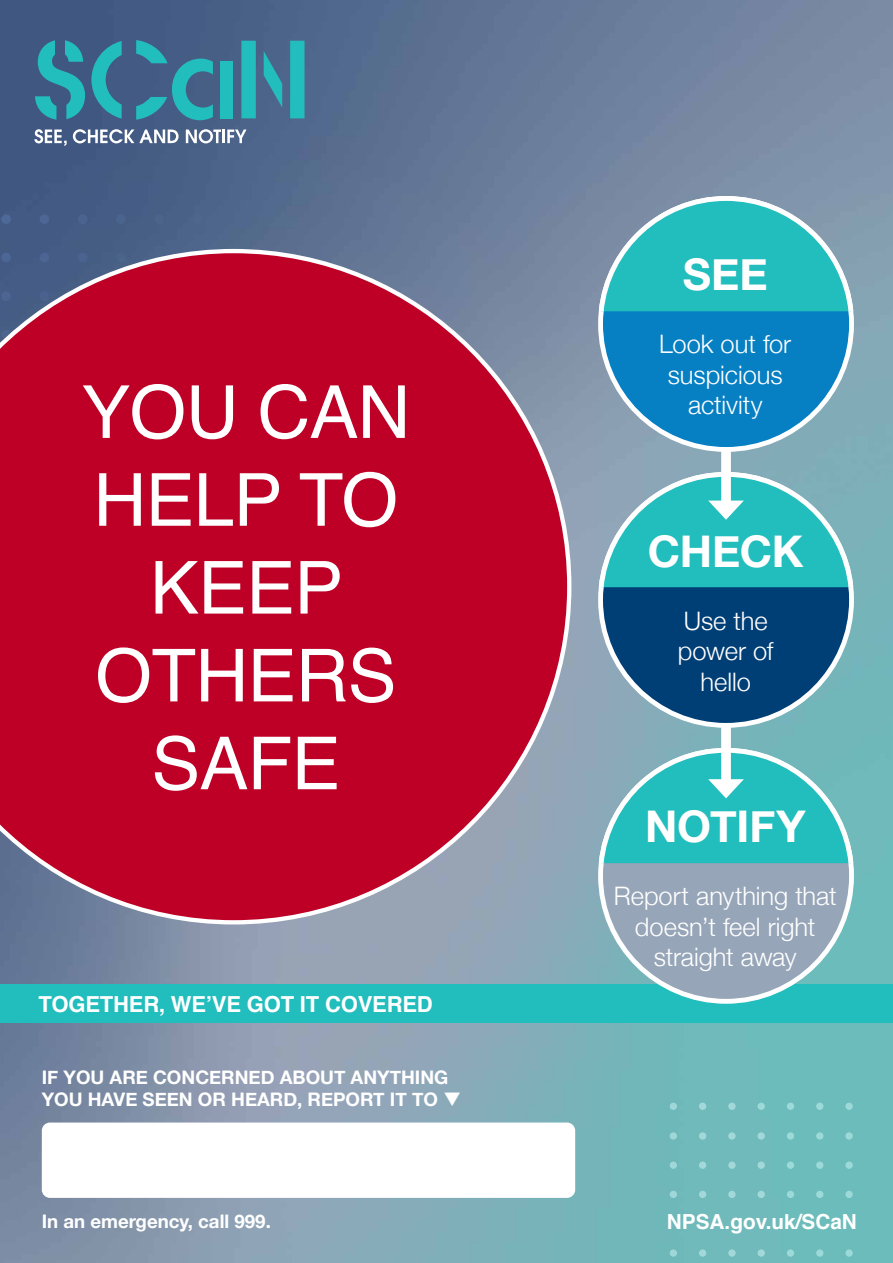
<style>
.page{position:relative;width:893px;height:1263px;background:#fff}
.page>*{position:absolute;margin:0;border:0;box-sizing:border-box;transform-origin:0 0}
.t1{font:73.2px/87.8px "Helvetica";letter-spacing:-.01em;color:#fff;text-align:center}
.t2{font:700 43.65px "Helvetica Neue";letter-spacing:-.005em;color:#fff}
.t3{font:300 25.5px/30.3px "Helvetica Neue";color:#fff;text-align:center}
.t4{font:700 22.05px "Helvetica";letter-spacing:-.01em;color:#fff}
.t5{font:700 20.7px "Helvetica";color:#fff}
.t6{font:700 18.6px/22.4px "Helvetica Neue";color:#fff}
</style>
<div class="page">
<img style="left:0;top:0;width:893px;height:1263px">
<div style="left:1px;top:214px;width:10px;height:10px;background:#4e6999;border-radius:50%"></div>
<div style="left:78px;top:214px;width:10px;height:10px;background:#4a6491;border-radius:50%"></div>
<div style="left:155px;top:214px;width:9px;height:10px;background:#4a648b;border-radius:50%"></div>
<div style="left:40px;top:214px;width:9px;height:10px;background:#4c6795;border-radius:50%"></div>
<div style="left:116px;top:214px;width:10px;height:10px;background:#4a648d;border-radius:50%"></div>
<div style="left:193px;top:214px;width:10px;height:10px;background:#4d668c;border-radius:50%"></div>
<div style="left:231px;top:214px;width:10px;height:10px;background:#50688e;border-radius:50%"></div>
<div style="left:220px;top:61px;width:13px;height:57px;background:#22bdbd"></div>
<svg style="left:91px;top:41px;width:31px;height:78px;background:#32889e"></svg>
<svg style="left:136px;top:40px;width:77px;height:80px;background:#387d98"></svg>
<svg style="left:35px;top:40px;width:50px;height:80px;background:#31879d"></svg>
<svg style="left:290px;top:41px;width:15px;height:77px"></svg>
<svg style="left:264px;top:51px;width:18px;height:57px"></svg>
<svg style="left:241px;top:41px;width:15px;height:77px"></svg>
<svg style="left:34px;top:129px;width:33px;height:17px"></svg>
<svg style="left:73px;top:129px;width:106px;height:14px"></svg>
<svg style="left:186px;top:129px;width:60px;height:14px"></svg>
<div style="left:0;top:985px;width:893px;height:38px;background:#22bdbd"></div>
<div style="left:42px;top:1122px;width:533px;height:76px;background:#fff;border-radius:8px"></div>
<div style="left:670px;top:1161px;width:7px;height:8px;background:#9fd7d8;border-radius:50%"></div>
<svg style="left:728px;top:1161px;width:8px;height:8px"></svg>
<div style="left:787px;top:1161px;width:7px;height:8px;background:#9cd9d9;border-radius:50%"></div>
<div style="left:699px;top:1161px;width:7px;height:8px;background:#a2d8d9;border-radius:50%"></div>
<div style="left:758px;top:1161px;width:7px;height:8px;background:#a2d8d9;border-radius:50%"></div>
<div style="left:816px;top:1161px;width:7px;height:8px;background:#9cd9d9;border-radius:50%"></div>
<svg style="left:845px;top:1161px;width:8px;height:8px"></svg>
<div style="left:670px;top:1102px;width:7px;height:8px;background:#9fd7d8;border-radius:50%"></div>
<div style="left:728px;top:1102px;width:8px;height:8px;background:#a2d8d9;border-radius:50%"></div>
<svg style="left:787px;top:1102px;width:7px;height:8px"></svg>
<div style="left:699px;top:1102px;width:7px;height:8px;background:#a2d8d9;border-radius:50%"></div>
<div style="left:758px;top:1102px;width:7px;height:8px;background:#9cd9d9;border-radius:50%"></div>
<div style="left:816px;top:1102px;width:7px;height:8px;background:#9cd9d9;border-radius:50%"></div>
<div style="left:845px;top:1102px;width:8px;height:8px;background:#9cd9d9;border-radius:50%"></div>
<div style="left:670px;top:1249px;width:7px;height:8px;background:#9fd7d8;border-radius:50%"></div>
<svg style="left:728px;top:1249px;width:8px;height:8px"></svg>
<div style="left:787px;top:1249px;width:7px;height:8px;background:#9cd9d9;border-radius:50%"></div>
<div style="left:699px;top:1249px;width:7px;height:8px;background:#a2d8d9;border-radius:50%"></div>
<div style="left:758px;top:1249px;width:7px;height:8px;background:#a2d8d9;border-radius:50%"></div>
<div style="left:816px;top:1249px;width:7px;height:8px;background:#9cd9d9;border-radius:50%"></div>
<svg style="left:845px;top:1249px;width:8px;height:8px"></svg>
<div style="left:670px;top:1191px;width:7px;height:7px;background:#9fd7d8;border-radius:50%"></div>
<div style="left:728px;top:1191px;width:8px;height:7px;background:#a2d8d9;border-radius:50%"></div>
<div style="left:787px;top:1191px;width:7px;height:7px;background:#9cd9d9;border-radius:50%"></div>
<div style="left:699px;top:1191px;width:7px;height:7px;background:#a2d8d9;border-radius:50%"></div>
<div style="left:758px;top:1191px;width:7px;height:7px;background:#a2d8d9;border-radius:50%"></div>
<div style="left:816px;top:1191px;width:7px;height:7px;background:#9cd9d9;border-radius:50%"></div>
<div style="left:845px;top:1191px;width:8px;height:7px;background:#9cd9d9;border-radius:50%"></div>
<div style="left:670px;top:1132px;width:7px;height:7px;background:#9fd7d8;border-radius:50%"></div>
<svg style="left:728px;top:1132px;width:8px;height:7px"></svg>
<div style="left:787px;top:1132px;width:7px;height:7px;background:#9cd9d9;border-radius:50%"></div>
<div style="left:699px;top:1132px;width:7px;height:7px;background:#a2d8d9;border-radius:50%"></div>
<div style="left:758px;top:1132px;width:7px;height:7px;background:#a2d8d9;border-radius:50%"></div>
<div style="left:816px;top:1132px;width:7px;height:7px;background:#9cd9d9;border-radius:50%"></div>
<svg style="left:845px;top:1132px;width:8px;height:7px"></svg>
<svg style="left:0;top:249px;width:571px;height:675px;background:#b41b3f"></svg>
<div style="left:601px;top:198px;width:250px;height:251px;background:#0680c3;border-radius:50%"></div>
<svg style="left:596px;top:194px;width:260px;height:123px;background:#45b3bc"></svg>
<div style="left:601px;top:474px;width:250px;height:251px;background:#003f76;border-radius:50%"></div>
<div style="left:721px;top:448px;width:10px;height:60px;background:#fff"></div>
<svg style="left:596px;top:469px;width:260px;height:123px;background:#4bb8be"></svg>
<div style="left:601px;top:750px;width:250px;height:251px;background:#96a5b8;border-radius:50%"></div>
<div style="left:721px;top:727px;width:10px;height:60px;background:#fff"></div>
<svg style="left:596px;top:745px;width:260px;height:123px;background:#4ebec1"></svg>
<h1 class="t1" style="left:81px;top:371px;width:331px">YOU CAN<br>HELP TO<br>KEEP<br>OTHERS<br>SAFE</h1>
<p class="t4" style="left:39px;top:986px;width:396px">TOGETHER, WE’VE GOT IT COVERED</p>
<p class="t6" style="left:42px;top:1066px;width:421px">IF YOU ARE CONCERNED ABOUT ANYTHING<br>YOU HAVE SEEN OR HEARD, REPORT IT TO ❑</p>
<p class="t6" style="left:42px;top:1211px;width:231px">In an emergency, call 999.</p>
<h2 class="t2" style="left:683px;top:240px;width:87px">SEE</h2>
<p class="t3" style="left:659px;top:327px;width:134px">Look out for suspicious activity</p>
<h2 class="t2" style="left:648px;top:517px;width:157px">CHECK</h2>
<p class="t3" style="left:678px;top:604px;width:97px">Use the power of hello</p>
<h2 class="t2" style="left:645px;top:792px;width:162px">NOTIFY</h2>
<p class="t3" style="left:614px;top:879px;width:224px">Report anything that doesn’t feel right straight away</p>
<p class="t5" style="left:667px;top:1205px;width:192px">NPSA.gov.uk/SCaN</p>
</div>
